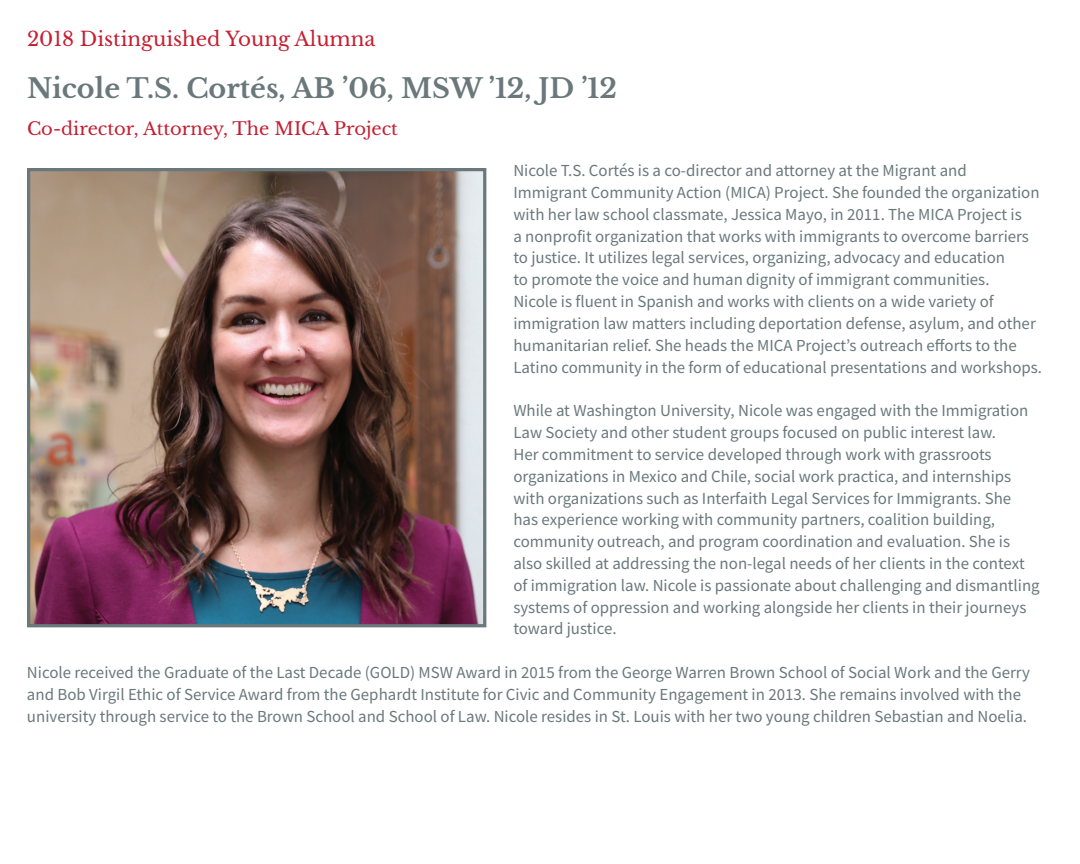
<style>
.page{position:relative;width:1080px;height:864px;background:#fff}
.page>*{position:absolute;margin:0;border:0;box-sizing:border-box;transform-origin:0 0}
.t1{font:700 27px "Libre Baskerville";color:#6a787b}
.t2{font:19.88px "Libre Baskerville";color:#c42032}
.t3{font:17.85px "Libre Baskerville";color:#c42032}
.t4{font:16.88px/21.8px "Source Sans Pro";color:#6a787b}
</style>
<div class="page">
<img style="left:31px;top:172px;width:451px;height:451px">
<div style="left:27px;top:168px;width:459px;height:459px;border:3px solid #6a787b"></div>
<p class="t2" style="left:27px;top:27px;width:350px">2018 Distinguished Young Alumna</p>
<h1 class="t1" style="left:27px;top:72px;width:591px">Nicole T.S. Cortés, AB ’06, MSW ’12, JD ’12</h1>
<p class="t3" style="left:27px;top:118px;width:373px">Co-director, Attorney, The MICA Project</p>
<p class="t4" style="left:513px;top:159px;width:530px">Nicole T.S. Cortés is a co-director and attorney at the Migrant and Immigrant Community Action (MICA) Project. She founded the organization with her law school classmate, Jessica Mayo, in 2011. The MICA Project is<br>a nonprofit organization that works with immigrants to overcome barriers to justice. It utilizes legal services, organizing, advocacy and education<br>to promote the voice and human dignity of immigrant communities.<br>Nicole is fluent in Spanish and works with clients on a wide variety of immigration law matters including deportation defense, asylum, and other humanitarian relief. She heads the MICA Project’s outreach efforts to the Latino community in the form of educational presentations and workshops.</p>
<p class="t4" style="left:513px;top:400px;width:528px">While at Washington University, Nicole was engaged with the Immigration Law Society and other student groups focused on public interest law.<br>Her commitment to service developed through work with grassroots organizations in Mexico and Chile, social work practica, and internships with organizations such as Interfaith Legal Services for Immigrants. She has experience working with community partners, coalition building, community outreach, and program coordination and evaluation. She is also skilled at addressing the non-legal needs of her clients in the context of immigration law. Nicole is passionate about challenging and dismantling systems of oppression and working alongside her clients in their journeys toward justice.</p>
<p class="t4" style="left:27px;top:662px;width:1005px">Nicole received the Graduate of the Last Decade (GOLD) MSW Award in 2015 from the George Warren Brown School of Social Work and the Gerry and Bob Virgil Ethic of Service Award from the Gephardt Institute for Civic and Community Engagement in 2013. She remains involved with the university through service to the Brown School and School of Law. Nicole resides in St. Louis with her two young children Sebastian and Noelia.</p>
</div>
